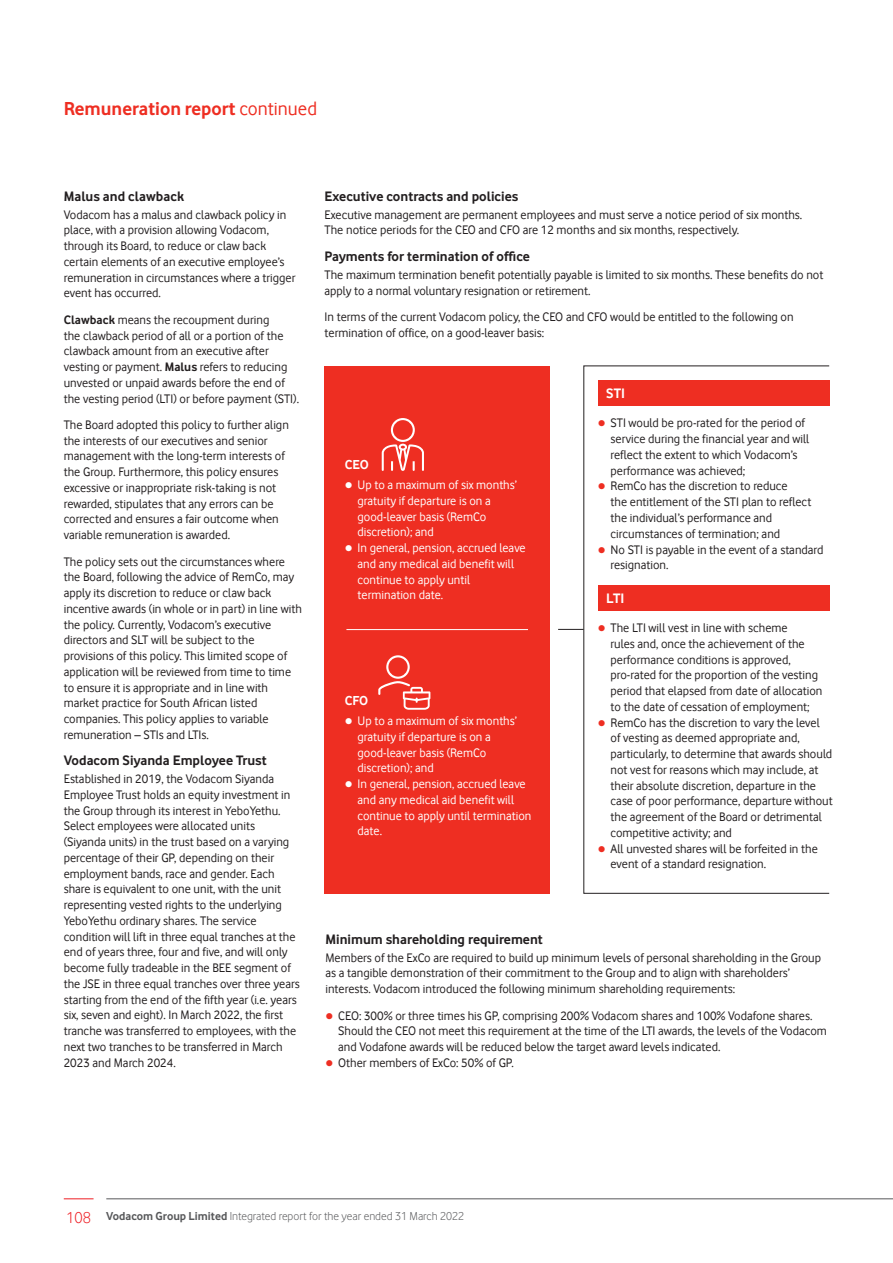
<style>
.page{position:relative;width:893px;height:1263px;background:#fff}
.page>*{position:absolute;margin:0;border:0;box-sizing:border-box;transform-origin:0 0}
.t1{font:700 19.5px "Vodafone Rg";color:#ee2e22}
.t2{font:700 14.25px "Vodafone Rg";color:#231f20}
.t3{font:700 14.25px "Vodafone Rg";color:#fff}
.t4{font:700 13.5px "Vodafone Rg";letter-spacing:-.005em;color:#fff}
.t5{font:12.75px/15.8px "Vodafone Rg";color:#231f20}
.t6{font:12.75px/15.8px "Vodafone Rg";color:#fff}
.t7{font:12px "Vodafone Lt";color:#57585a}
.s1{font-weight:400}
.s2{font-weight:700}
.s3{font-size:16.5px;color:#ee1d23}
.s4{font-family:"Vodafone Rg";font-weight:700}
</style>
<div class="page">
<hr style="left:64px;top:1198px;width:30px;height:1px;background:#ee1d23">
<hr style="left:106px;top:1198px;width:787px;height:1px;background:#57585a">
<div style="left:325px;top:366px;width:225px;height:527px;background:#ee2e22"></div>
<div style="left:598px;top:380px;width:231px;height:26px;background:#ee2e22"></div>
<div style="left:598px;top:585px;width:231px;height:26px;background:#ee2e22"></div>
<svg style="left:558px;top:629px;width:26px;height:1px"></svg>
<hr style="left:346px;top:629px;width:182px;height:1px;background:#fff">
<svg style="left:378px;top:655px;width:52px;height:55px"></svg>
<svg style="left:382px;top:418px;width:42px;height:53px"></svg>
<h1 class="t1" style="left:64px;top:98px;width:255px">Remuneration report <span class="s1">continued</span></h1>
<p class="t2" style="left:64px;top:188px;width:122px">Malus and clawback</p>
<p class="t5" style="left:64px;top:207px;width:233px">Vodacom has a malus and clawback policy in place, with a provision allowing Vodacom, through its Board, to reduce or claw back certain elements of an executive employee’s remuneration in circumstances where a trigger event has occurred.</p>
<p class="t5" style="left:64px;top:312px;width:237px"><span class="s2">Clawback</span> means the recoupment during<br>the clawback period of all or a portion of the clawback amount from an executive after vesting or payment. <span class="s2">Malus</span> refers to reducing unvested or unpaid awards before the end of the vesting period (LTI) or before payment (STI).</p>
<p class="t5" style="left:64px;top:417px;width:227px">The Board adopted this policy to further align the interests of our executives and senior management with the long-term interests of the Group. Furthermore, this policy ensures excessive or inappropriate risk-taking is not rewarded, stipulates that any errors can be corrected and ensures a fair outcome when variable remuneration is awarded.</p>
<p class="t5" style="left:64px;top:553px;width:240px">The policy sets out the circumstances where the Board, following the advice of RemCo, may apply its discretion to reduce or claw back incentive awards (in whole or in part) in line with the policy. Currently, Vodacom’s executive directors and SLT will be subject to the provisions of this policy. This limited scope of application will be reviewed from time to time to ensure it is appropriate and in line with market practice for South African listed companies. This policy applies to variable remuneration – STIs and LTIs.</p>
<p class="t2" style="left:64px;top:752px;width:205px">Vodacom Siyanda Employee Trust</p>
<p class="t5" style="left:64px;top:771px;width:237px">Established in 2019, the Vodacom Siyanda Employee Trust holds an equity investment in the Group through its interest in YeboYethu.<br>Select employees were allocated units (Siyanda units) in the trust based on a varying percentage of their GP, depending on their employment bands, race and gender. Each share is equivalent to one unit, with the unit representing vested rights to the underlying YeboYethu ordinary shares. The service condition will lift in three equal tranches at the end of years three, four and five, and will only become fully tradeable in the BEE segment of the JSE in three equal tranches over three years starting from the end of the fifth year (i.e. years six, seven and eight). In March 2022, the first tranche was transferred to employees, with the next two tranches to be transferred in March 2023 and March 2024.</p>
<p class="t2" style="left:325px;top:188px;width:195px">Executive contracts and policies</p>
<p class="t5" style="left:325px;top:207px;width:479px">Executive management are permanent employees and must serve a notice period of six months.<br>The notice periods for the CEO and CFO are 12 months and six months, respectively.</p>
<p class="t2" style="left:325px;top:248px;width:207px">Payments for termination of office</p>
<p class="t5" style="left:325px;top:267px;width:500px">The maximum termination benefit potentially payable is limited to six months. These benefits do not apply to a normal voluntary resignation or retirement.</p>
<p class="t5" style="left:325px;top:309px;width:471px">In terms of the current Vodacom policy, the CEO and CFO would be entitled to the following on termination of office, on a good-leaver basis:</p>
<p class="t4" style="left:345px;top:457px;width:26px">CEO</p>
<p class="t6" style="left:358px;top:477px;width:170px">Up to a maximum of six months’ gratuity if departure is on a good-leaver basis (RemCo discretion); and<br>In general, pension, accrued leave and any medical aid benefit will continue to apply until termination date.</p>
<p class="t4" style="left:345px;top:693px;width:25px">CFO</p>
<p class="t6" style="left:358px;top:713px;width:175px">Up to a maximum of six months’ gratuity if departure is on a good-leaver basis (RemCo discretion); and<br>In general, pension, accrued leave and any medical aid benefit will continue to apply until termination date.</p>
<p class="t3" style="left:606px;top:385px;width:20px">STI</p>
<p class="t5" style="left:611px;top:415px;width:214px">STI would be pro-rated for the period of service during the financial year and will reflect the extent to which Vodacom’s performance was achieved;<br>RemCo has the discretion to reduce<br>the entitlement of the STI plan to reflect the individual’s performance and circumstances of termination; and<br>No STI is payable in the event of a standard resignation.</p>
<p class="t3" style="left:606px;top:590px;width:20px">LTI</p>
<p class="t5" style="left:611px;top:620px;width:224px">The LTI will vest in line with scheme<br>rules and, once the achievement of the performance conditions is approved, pro-rated for the proportion of the vesting period that elapsed from date of allocation to the date of cessation of employment; RemCo has the discretion to vary the level of vesting as deemed appropriate and, particularly, to determine that awards should not vest for reasons which may include, at their absolute discretion, departure in the case of poor performance, departure without the agreement of the Board or detrimental competitive activity; and<br>All unvested shares will be forfeited in the event of a standard resignation.</p>
<p class="t2" style="left:325px;top:931px;width:219px">Minimum shareholding requirement</p>
<p class="t5" style="left:325px;top:949px;width:497px">Members of the ExCo are required to build up minimum levels of personal shareholding in the Group as a tangible demonstration of their commitment to the Group and to align with shareholders’ interests. Vodacom introduced the following minimum shareholding requirements:</p>
<p class="t5" style="left:338px;top:1007px;width:490px">CEO: 300% or three times his GP, comprising 200% Vodacom shares and 100% Vodafone shares.<br>Should the CEO not meet this requirement at the time of the LTI awards, the levels of the Vodacom and Vodafone awards will be reduced below the target award levels indicated.<br>Other members of ExCo: 50% of GP.</p>
<p class="t7" style="left:66px;top:1209px;width:399px"><span class="s3">108</span> <span class="s4">Vodacom Group Limited</span> Integrated report for the year ended 31 March 2022</p>
</div>
